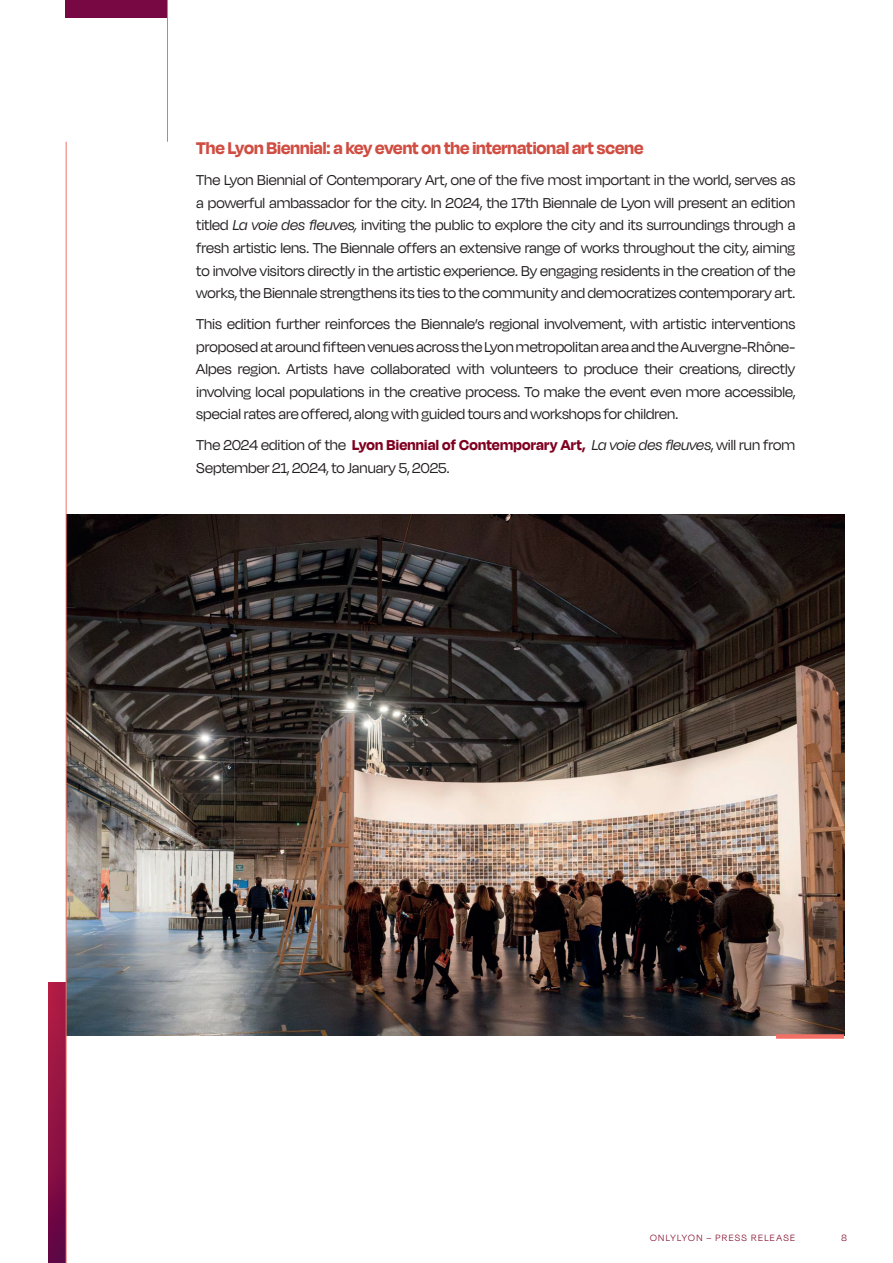
<style>
.page{position:relative;width:893px;height:1263px;background:#fff}
.page>*{position:absolute;margin:0;border:0;box-sizing:border-box;transform-origin:0 0}
.t1{font:700 19.5px "Degular Display";color:#d04d42}
.t2{font:16.5px/22.5px "Degular Display";color:#231f20;text-align:justify}
.t3{font:300 10.5px "Degular Display";letter-spacing:.12em;color:#7f0120}
.s1{font-style:italic}
.s2{font-weight:700;color:#7f0120}
</style>
<div class="page">
<img style="left:67px;top:514px;width:777px;height:521px">
<div style="left:66px;top:0;width:101px;height:17px;background:#770843"></div>
<div style="left:49px;top:982px;width:17px;height:281px;background:linear-gradient(to bottom,#b51d43,#630544)"></div>
<hr style="left:66px;top:142px;width:1px;height:1121px;background:#f26f66">
<hr style="left:167px;top:0;width:1px;height:142px;background:#f26f66">
<div style="left:776px;top:1034px;width:68px;height:5px;background:#f26f66"></div>
<p class="t1" style="left:196px;top:137px;width:449px">The Lyon Biennial: a key event on the international art scene</p>
<p class="t2" style="left:196px;top:169px;width:600px">The Lyon Biennial of Contemporary Art, one of the five most important in the world, serves as a powerful ambassador for the city. In 2024, the 17th Biennale de Lyon will present an edition titled <span class="s1">La voie des fleuves,</span> inviting the public to explore the city and its surroundings through a fresh artistic lens. The Biennale offers an extensive range of works throughout the city, aiming to involve visitors directly in the artistic experience. By engaging residents in the creation of the works, the Biennale strengthens its ties to the community and democratizes contemporary art.</p>
<p class="t2" style="left:196px;top:312px;width:600px">This edition further reinforces the Biennale’s regional involvement, with artistic interventions proposed at around fifteen venues across the Lyon metropolitan area and the Auvergne-Rhône-Alpes region. Artists have collaborated with volunteers to produce their creations, directly involving local populations in the creative process. To make the event even more accessible, special rates are offered, along with guided tours and workshops for children.</p>
<p class="t2" style="left:196px;top:433px;width:600px">The 2024 edition of the <span class="s2">Lyon Biennial of Contemporary Art,</span> <span class="s1">La voie des fleuves</span>, will run from<br>September 21, 2024, to January 5, 2025.</p>
<p class="t3" style="left:650px;top:1232px;width:147px">ONLYLYON – PRESS RELEASE</p>
<p class="t3" style="left:841px;top:1232px;width:7px">8</p>
</div>
